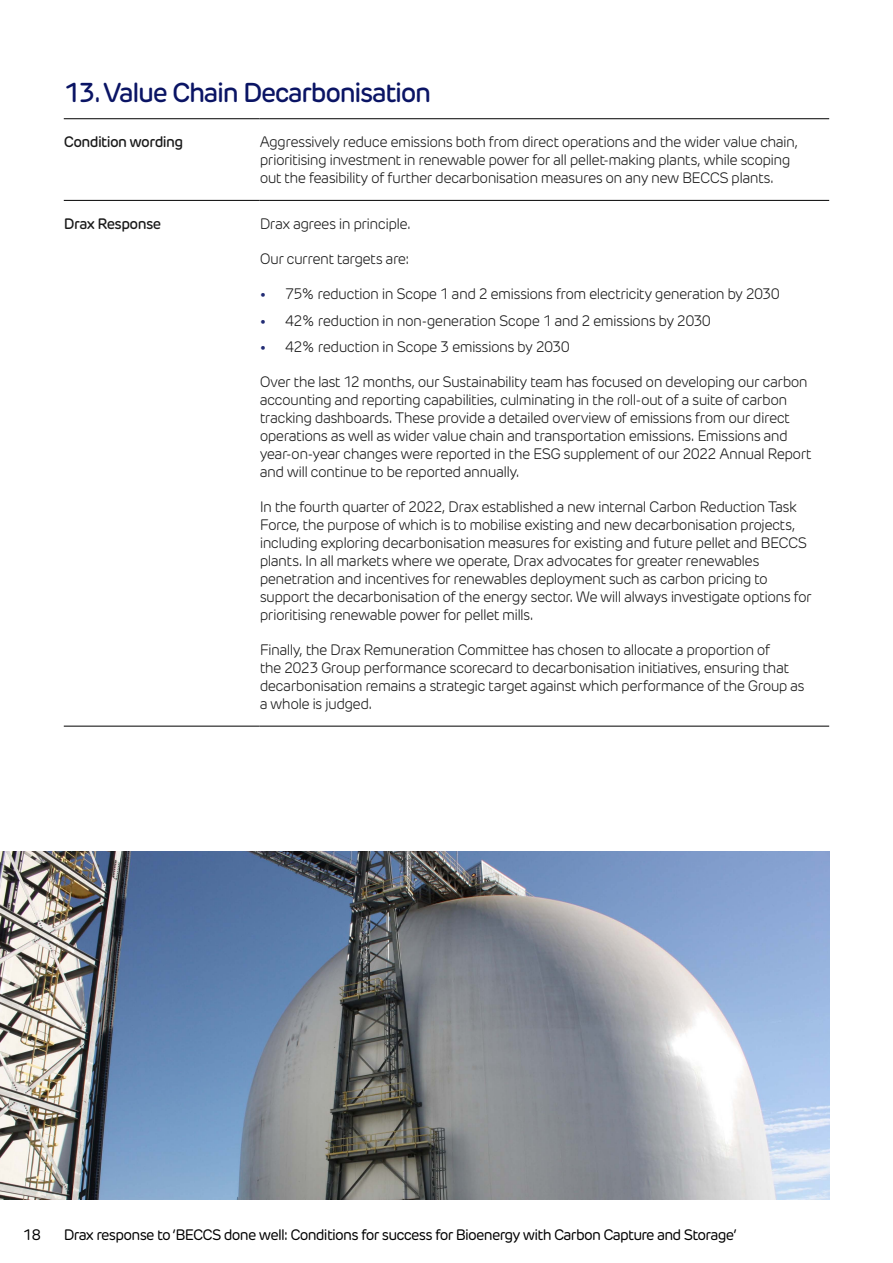
<style>
.page{position:relative;width:893px;height:1263px;background:#fff}
.page>*{position:absolute;margin:0;border:0;box-sizing:border-box;transform-origin:0 0}
.Standard_headline{font:500 27px "New Rubrik";letter-spacing:-.05em;color:#0a1464}
.Paragraph_1{font:300 15px/18px "New Rubrik";letter-spacing:-.04em;color:#1a1a1a}
.Page_header{font:15px "New Rubrik";letter-spacing:-.05em;color:#000}
.Table_column_header_text{font:500 15px "New Rubrik";letter-spacing:-.04em;color:#1a1a1a}
.s1{color:#222c74}
</style>
<div class="page">
<img style="left:0;top:851px;width:829px;height:348px">
<hr style="left:64px;top:118px;width:196px;height:1px;background:#000">
<hr style="left:260px;top:118px;width:569px;height:1px;background:#000">
<hr style="left:64px;top:200px;width:196px;height:1px;background:#000">
<hr style="left:260px;top:200px;width:569px;height:1px;background:#000">
<hr style="left:64px;top:726px;width:196px;height:1px;background:#000">
<hr style="left:260px;top:726px;width:569px;height:1px;background:#000">
<p class="Standard_headline" style="left:64px;top:76px;width:369px">13. Value Chain Decarbonisation</p>
<p class="Table_column_header_text" style="left:64px;top:133px;width:121px">Condition wording</p>
<p class="Paragraph_1" style="left:260px;top:133px;width:540px">Aggressively reduce emissions both from direct operations and the wider value chain, prioritising investment in renewable power for all pellet-making plants, while scoping out the feasibility of further decarbonisation measures on any new BECCS plants.</p>
<p class="Table_column_header_text" style="left:64px;top:215px;width:99px">Drax Response</p>
<p class="Paragraph_1" style="left:260px;top:215px;width:153px">Drax agrees in principle.</p>
<p class="Paragraph_1" style="left:260px;top:250px;width:151px">Our current targets are:</p>
<p class="Paragraph_1" style="left:260px;top:285px;width:522px"><span class="s1">•</span> 75% reduction in Scope 1 and 2 emissions from electricity generation by 2030</p>
<p class="Paragraph_1" style="left:260px;top:311px;width:453px"><span class="s1">•</span> 42% reduction in non-generation Scope 1 and 2 emissions by 2030</p>
<p class="Paragraph_1" style="left:260px;top:338px;width:312px"><span class="s1">•</span> 42% reduction in Scope 3 emissions by 2030</p>
<p class="Paragraph_1" style="left:260px;top:373px;width:553px">Over the last 12 months, our Sustainability team has focused on developing our carbon accounting and reporting capabilities, culminating in the roll-out of a suite of carbon tracking dashboards. These provide a detailed overview of emissions from our direct operations as well as wider value chain and transportation emissions. Emissions and year-on-year changes were reported in the ESG supplement of our 2022 Annual Report and will continue to be reported annually.</p>
<p class="Paragraph_1" style="left:260px;top:498px;width:554px">In the fourth quarter of 2022, Drax established a new internal Carbon Reduction Task Force, the purpose of which is to mobilise existing and new decarbonisation projects, including exploring decarbonisation measures for existing and future pellet and BECCS plants. In all markets where we operate, Drax advocates for greater renewables penetration and incentives for renewables deployment such as carbon pricing to support the decarbonisation of the energy sector. We will always investigate options for prioritising renewable power for pellet mills.</p>
<p class="Paragraph_1" style="left:260px;top:641px;width:547px">Finally, the Drax Remuneration Committee has chosen to allocate a proportion of<br>the 2023 Group performance scorecard to decarbonisation initiatives, ensuring that decarbonisation remains a strategic target against which performance of the Group as a whole is judged.</p>
<p class="Page_header" style="left:23px;top:1226px;width:20px">18</p>
<p class="Page_header" style="left:64px;top:1226px;width:675px">Drax response to ‘BECCS done well: Conditions for success for Bioenergy with Carbon Capture and Storage’</p>
</div>
